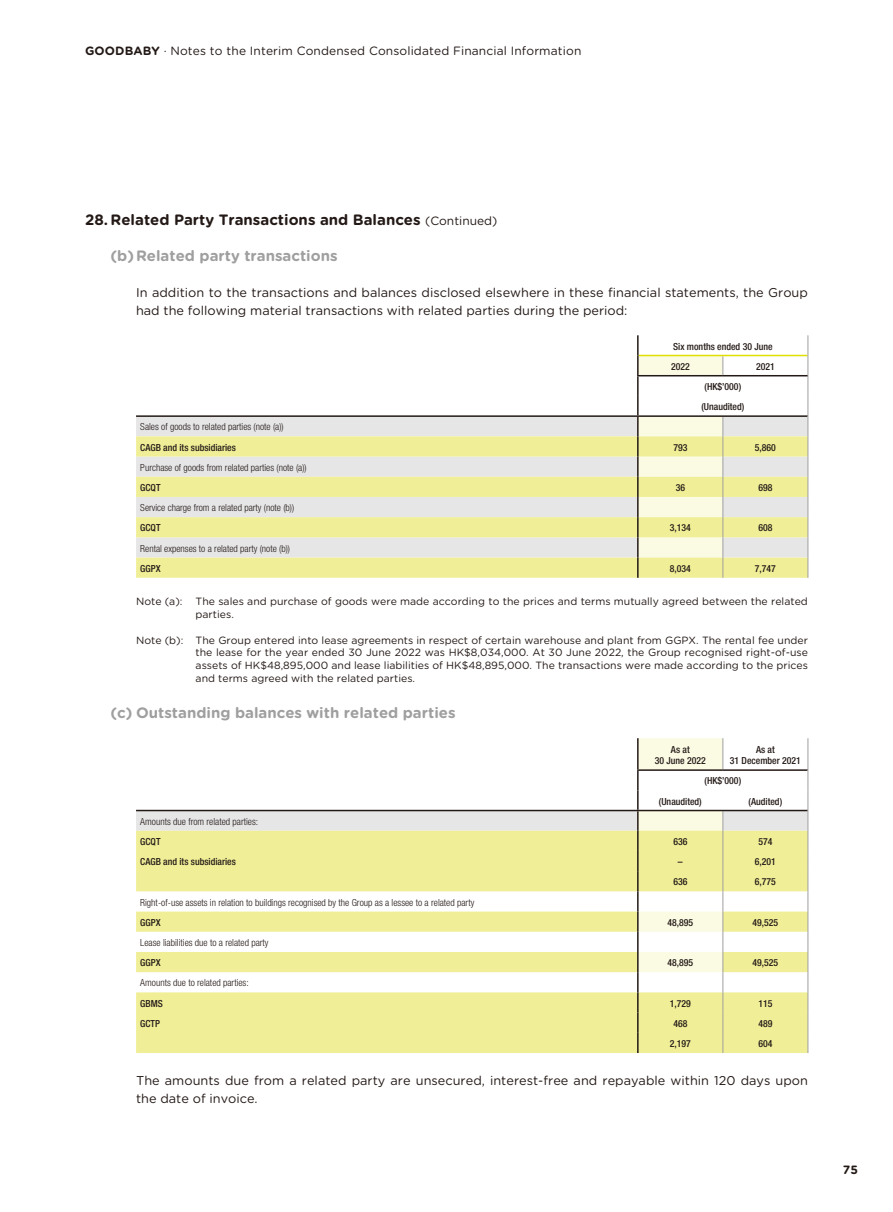
<style>
.page{position:relative;width:893px;height:1212px;background:#fff}
.page>*{position:absolute;margin:0;border:0;box-sizing:border-box;transform-origin:0 0}
.t1{font:700 15px "Gotham Rounded";color:#9f9fa0}
.t2{font:700 15px "Gotham Rounded";color:#231916}
.t3{font:12.75px/18px "Gotham Rounded";color:#231916}
.t4{font:12px "Gotham Rounded";letter-spacing:.01em;color:#231916}
.t5{font:700 12px "Gotham Rounded";color:#231916}
.t6{font:10.5px/12.9px "Gotham Rounded";color:#231916}
.t7{font:300 condensed 9.75px "Helvetica Neue LT Std";color:#231916}
.t8{font:500 condensed 9.75px/20.2px "Helvetica Neue LT Std";color:#231916;text-align:center}
.s1{font-weight:700}
.s2{font-weight:400;font-size:12px}
</style>
<div class="page">
<div style="left:136px;top:417px;width:671px;height:19px;background:#e6e6e7"></div>
<svg style="left:136px;top:436px;width:671px;height:142px;background:#ebebba"></svg>
<hr style="left:639px;top:355px;width:168px;height:1px;background:#dfdf00">
<hr style="left:723px;top:375px;width:84px;height:1px;background:#231916">
<hr style="left:637px;top:335px;width:2px;height:20px;background:#231916">
<svg style="left:637px;top:355px;width:86px;height:223px"></svg>
<hr style="left:136px;top:415px;width:671px;height:2px;background:#231916">
<svg style="left:807px;top:335px;width:1px;height:243px"></svg>
<svg style="left:136px;top:738px;width:672px;height:315px"></svg>
<p class="t4" style="left:85px;top:45px;width:498px"><span class="s1">GOODBABY</span> · Notes to the Interim Condensed Consolidated Financial Information</p>
<h1 class="t2" style="left:85px;top:214px;width:414px">28. Related Party Transactions and Balances <span class="s2">(Continued)</span></h1>
<h1 class="t1" style="left:111px;top:250px;width:229px">(b) Related party transactions</h1>
<p class="t3" style="left:136px;top:285px;width:673px">In addition to the transactions and balances disclosed elsewhere in these financial statements, the Group had the following material transactions with related parties during the period:</p>
<p class="t8" style="left:671px;top:337px;width:103px;text-align:left">Six months ended 30 June<br>2022</p>
<p class="t8" style="left:756px;top:357px;width:20px">2021</p>
<p class="t8" style="left:701px;top:378px;width:44px">(HK$’000) (Unaudited)</p>
<p class="t7" style="left:140px;top:423px;width:145px">Sales of goods to related parties (note (a))</p>
<p class="t8" style="left:140px;top:438px;width:97px">CAGB and its subsidiaries</p>
<p class="t8" style="left:673px;top:438px;width:16px">793</p>
<p class="t8" style="left:755px;top:438px;width:23px">5,860</p>
<p class="t7" style="left:140px;top:464px;width:168px">Purchase of goods from related parties (note (a))</p>
<p class="t8" style="left:140px;top:479px;width:22px">GCQT</p>
<p class="t8" style="left:676px;top:479px;width:11px">36</p>
<p class="t8" style="left:758px;top:479px;width:16px">698</p>
<p class="t7" style="left:140px;top:504px;width:155px">Service charge from a related party (note (b))</p>
<p class="t8" style="left:140px;top:519px;width:22px">GCQT</p>
<p class="t8" style="left:670px;top:519px;width:23px">3,134</p>
<p class="t8" style="left:758px;top:519px;width:16px">608</p>
<p class="t7" style="left:140px;top:545px;width:151px">Rental expenses to a related party (note (b))</p>
<p class="t8" style="left:140px;top:559px;width:22px">GGPX</p>
<p class="t8" style="left:670px;top:559px;width:23px">8,034</p>
<p class="t8" style="left:755px;top:559px;width:23px">7,747</p>
<p class="t6" style="left:196px;top:595px;width:614px;text-indent:-60px">Note (a): The sales and purchase of goods were made according to the prices and terms mutually agreed between the related parties.</p>
<p class="t6" style="left:196px;top:634px;width:614px;text-align:justify;text-indent:-60px">Note (b): The Group entered into lease agreements in respect of certain warehouse and plant from GGPX. The rental fee under the lease for the year ended 30 June 2022 was HK$8,034,000. At 30 June 2022, the Group recognised right-of-use assets of HK$48,895,000 and lease liabilities of HK$48,895,000. The transactions were made according to the prices and terms agreed with the related parties.</p>
<h1 class="t1" style="left:111px;top:707px;width:346px">(c) Outstanding balances with related parties</h1>
<p class="t8" style="left:655px;top:744px;width:52px;line-height:11.7px">As at<br>30 June 2022</p>
<p class="t8" style="left:730px;top:744px;width:73px;line-height:11.7px">As at<br>31 December 2021</p>
<p class="t8" style="left:705px;top:772px;width:38px">(HK$’000)</p>
<p class="t8" style="left:659px;top:792px;width:44px">(Unaudited)</p>
<p class="t8" style="left:749px;top:792px;width:35px">(Audited)</p>
<p class="t7" style="left:140px;top:818px;width:119px">Amounts due from related parties:</p>
<p class="t8" style="left:140px;top:833px;width:22px">GCQT</p>
<p class="t8" style="left:673px;top:833px;width:16px">636</p>
<p class="t8" style="left:758px;top:833px;width:16px">574</p>
<p class="t8" style="left:140px;top:853px;width:97px">CAGB and its subsidiaries</p>
<p class="t8" style="left:678px;top:853px;width:6px">–</p>
<p class="t8" style="left:755px;top:853px;width:23px">6,201</p>
<p class="t8" style="left:673px;top:873px;width:16px">636</p>
<p class="t8" style="left:755px;top:873px;width:23px">6,775</p>
<p class="t7" style="left:140px;top:899px;width:335px">Right-of-use assets in relation to buildings recognised by the Group as a lessee to a related party</p>
<p class="t8" style="left:140px;top:913px;width:22px">GGPX</p>
<p class="t8" style="left:667px;top:913px;width:27px">48,895</p>
<p class="t8" style="left:752px;top:913px;width:27px">49,525</p>
<p class="t7" style="left:140px;top:939px;width:130px">Lease liabilities due to a related party</p>
<p class="t8" style="left:140px;top:954px;width:22px">GGPX</p>
<p class="t8" style="left:667px;top:954px;width:27px">48,895</p>
<p class="t8" style="left:752px;top:954px;width:27px">49,525</p>
<p class="t7" style="left:140px;top:979px;width:110px">Amounts due to related parties:</p>
<p class="t8" style="left:140px;top:994px;width:24px">GBMS</p>
<p class="t8" style="left:670px;top:994px;width:23px">1,729</p>
<p class="t8" style="left:758px;top:994px;width:16px">115</p>
<p class="t8" style="left:140px;top:1014px;width:21px">GCTP</p>
<p class="t8" style="left:673px;top:1014px;width:16px">468</p>
<p class="t8" style="left:758px;top:1014px;width:16px">489</p>
<p class="t8" style="left:670px;top:1035px;width:23px">2,197</p>
<p class="t8" style="left:758px;top:1035px;width:16px">604</p>
<p class="t3" style="left:136px;top:1072px;width:673px">The amounts due from a related party are unsecured, interest-free and repayable within 120 days upon the date of invoice.</p>
<p class="t5" style="left:843px;top:1164px;width:17px">75</p>
</div>
